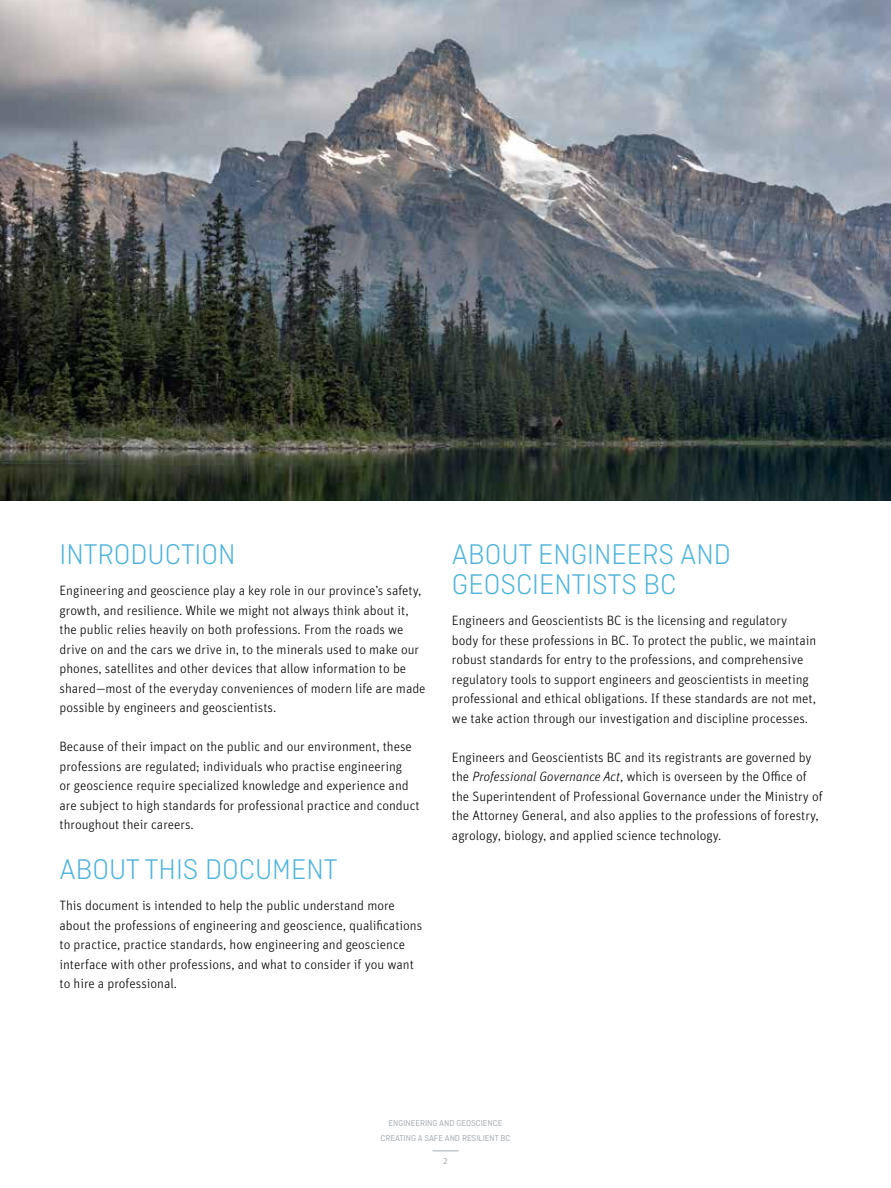
<style>
.page{position:relative;width:891px;height:1188px;background:#fff}
.page>*{position:absolute;margin:0;border:0;box-sizing:border-box;transform-origin:0 0}
.t1{font:300 30px/30px "Ciutadella";color:#4db3db}
.t2{font:300 13.5px/19.5px "Unit OT";color:#000}
.t3{font:9px/15.1px "Ciutadella";color:#a4acb3;text-align:center}
.t4{font:9px "Unit OT";color:#a4acb3}
.s1{font-style:italic}
</style>
<div class="page">
<img style="left:0;top:0;width:891px;height:500px">
<svg style="left:433px;top:1150px;width:25px;height:1px"></svg>
<h1 class="t1" style="left:60px;top:539px;width:178px">INTRODUCTION</h1>
<p class="t2" style="left:60px;top:581px;width:368px">Engineering and geoscience play a key role in our province’s safety, growth, and resilience. While we might not always think about it, the public relies heavily on both professions. From the roads we drive on and the cars we drive in, to the minerals used to make our phones, satellites and other devices that allow information to be shared—most of the everyday conveniences of modern life are made possible by engineers and geoscientists.</p>
<p class="t2" style="left:60px;top:737px;width:362px">Because of their impact on the public and our environment, these professions are regulated; individuals who practise engineering<br>or geoscience require specialized knowledge and experience and are subject to high standards for professional practice and conduct throughout their careers.</p>
<h1 class="t1" style="left:60px;top:854px;width:279px">ABOUT THIS DOCUMENT</h1>
<p class="t2" style="left:60px;top:896px;width:364px">This document is intended to help the public understand more about the professions of engineering and geoscience, qualifications to practice, practice standards, how engineering and geoscience interface with other professions, and what to consider if you want to hire a professional.</p>
<h1 class="t1" style="left:452px;top:539px;width:280px">ABOUT ENGINEERS AND<br>GEOSCIENTISTS BC</h1>
<p class="t2" style="left:452px;top:611px;width:366px">Engineers and Geoscientists BC is the licensing and regulatory body for these professions in BC. To protect the public, we maintain robust standards for entry to the professions, and comprehensive regulatory tools to support engineers and geoscientists in meeting professional and ethical obligations. If these standards are not met, we take action through our investigation and discipline processes.</p>
<p class="t2" style="left:452px;top:747px;width:372px">Engineers and Geoscientists BC and its registrants are governed by the <span class="s1">Professional Governance Act</span>, which is overseen by the Office of the Superintendent of Professional Governance under the Ministry of the Attorney General, and also applies to the professions of forestry, agrology, biology, and applied science technology.</p>
<p class="t3" style="left:380px;top:1116px;width:132px">ENGINEERING AND GEOSCIENCE<br>CREATING A SAFE AND RESILIENT BC</p>
<p class="t4" style="left:443px;top:1156px;width:6px">2</p>
</div>
